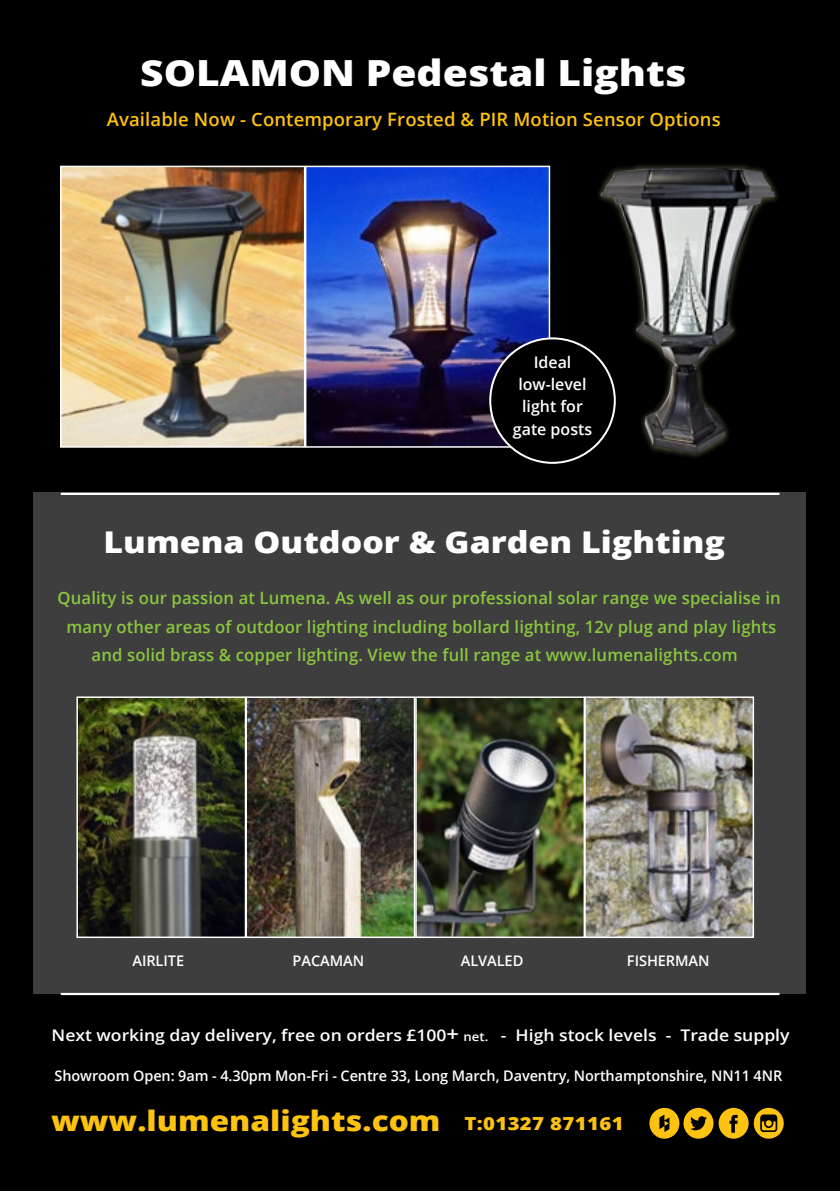
<style>
.page{position:relative;width:840px;height:1191px;background:#fff}
.page>*{position:absolute;margin:0;border:0;box-sizing:border-box;transform-origin:0 0}
.t1{font:800 36px "Open Sans";color:#fff;scale:1.13 1}
.t2{font:800 30px "Open Sans";color:#fff;scale:1.13 1}
.t3{font:800 28px "Open Sans";color:#fec210;scale:1.13 1}
.t4{font:600 18.4px "Open Sans";letter-spacing:.005em;color:#fec210}
.t5{font:800 18px "Open Sans";letter-spacing:.02em;color:#fec210;scale:1.13 1}
.t6{font:600 17px/28.6px "Open Sans";letter-spacing:.005em;color:#8bc63e;text-align:center}
.t7{font:600 16px "Open Sans";color:#fff;scale:1.1 1}
.t8{font:600 16px/22.4px "Open Sans";color:#fff;text-align:center}
.t9{font:600 14.6px "Open Sans";letter-spacing:-.005em;color:#fff}
.s1{font-size:20px}
.s2{font-size:12px}
</style>
<div class="page">
<div style="left:0;top:0;width:839px;height:1191px;background:#000001"></div>
<div style="left:33px;top:493px;width:772px;height:501px;background:#3e3e3f"></div>
<svg style="left:683px;top:1107px;width:100px;height:31px"></svg>
<div style="left:649px;top:1107px;width:30px;height:31px;background:#fec210;border-radius:50%"></div>
<svg style="left:659px;top:1114px;width:10px;height:18px"></svg>
<img style="left:63px;top:169px;width:484px;height:276px">
<div style="left:60px;top:166px;width:245px;height:282px;border:2px solid #fff"></div>
<div style="left:305px;top:166px;width:245px;height:282px;border:2px solid #fff"></div>
<img style="left:581px;top:165px;width:197px;height:292px">
<div style="left:490px;top:338px;width:124px;height:125px;background:#000001;border-radius:50%"></div>
<img style="left:79px;top:699px;width:333px;height:236px">
<div style="left:76px;top:696px;width:170px;height:242px;border:2px solid #fff"></div>
<div style="left:245px;top:696px;width:170px;height:242px;border:2px solid #fff"></div>
<img style="left:418px;top:699px;width:332px;height:236px">
<div style="left:415px;top:696px;width:169px;height:242px;border:2px solid #fff"></div>
<div style="left:584px;top:696px;width:169px;height:242px;border:2px solid #fff"></div>
<div style="left:61px;top:493px;width:718px;height:2px;border:2px solid #fff"></div>
<div style="left:61px;top:993px;width:718px;height:2px;border:2px solid #fff"></div>
<p class="t1" style="left:140px;top:46px;width:485px">SOLAMON Pedestal Lights</p>
<p class="t4" style="left:107px;top:107px;width:615px">Available Now - Contemporary Frosted &amp; PIR Motion Sensor Options</p>
<p class="t8" style="left:512px;top:350px;width:81px">Ideal low-level light for gate posts</p>
<p class="t2" style="left:103px;top:519px;width:551px">Lumena Outdoor &amp; Garden Lighting</p>
<p class="t6" style="left:58px;top:583px;width:724px">Quality is our passion at Lumena. As well as our professional solar range we specialise in many other areas of outdoor lighting including bollard lighting, 12v plug and play lights and solid brass &amp; copper lighting. View the full range at www.lumenalights.com</p>
<p class="t9" style="left:132px;top:950px;width:53px">AIRLITE</p>
<p class="t9" style="left:292px;top:950px;width:73px">PACAMAN</p>
<p class="t9" style="left:460px;top:950px;width:64px">ALVALED</p>
<p class="t9" style="left:626px;top:950px;width:84px">FISHERMAN</p>
<p class="t7" style="left:52px;top:1024px;width:672px">Next working day delivery, free on orders £100<span class="s1">+</span> <span class="s2">net.</span> - High stock levels - Trade supply</p>
<p class="t9" style="left:55px;top:1065px;width:728px">Showroom Open: 9am - 4.30pm Mon-Fri - Centre 33, Long March, Daventry, Northamptonshire, NN11 4NR</p>
<p class="t3" style="left:51px;top:1099px;width:346px">www.lumenalights.com</p>
<p class="t5" style="left:464px;top:1109px;width:142px">T:01327 871161</p>
</div>
